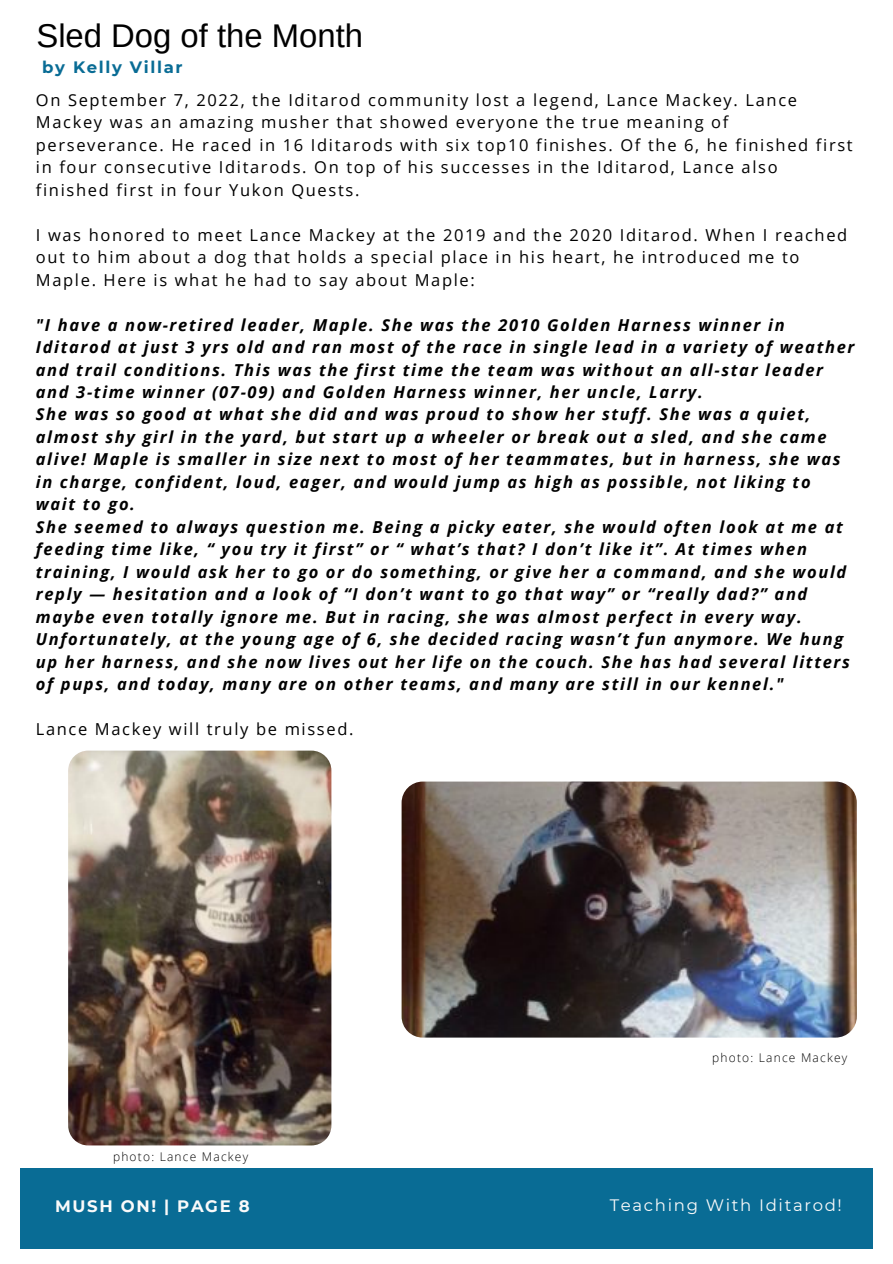
<style>
.page{position:relative;width:893px;height:1264px;background:#fff}
.page>*{position:absolute;margin:0;border:0;box-sizing:border-box;transform-origin:0 0}
.t1{font:32.85px "Arimo";color:#000}
.t2{font:italic 700 16.5px/22.5px "Open Sans";letter-spacing:.1em;color:#000}
.t3{font:16.5px/22.5px "Open Sans";letter-spacing:.1em;color:#000}
.t4{font:16.5px "Montserrat";letter-spacing:.1em;color:#fafafa}
.t5{font:700 16.5px "Montserrat";letter-spacing:.1em;color:#fafafa}
.t6{font:700 16.5px "Montserrat";letter-spacing:.1em;color:#096c95}
.t7{font:300 12px "Open Sans";letter-spacing:.1em;color:#000}
</style>
<div class="page">
<div style="left:20px;top:1168px;width:852px;height:81px;background:#096c95"></div>
<img style="left:401px;top:781px;width:455px;height:256px;border-radius:21px">
<img style="left:68px;top:750px;width:263px;height:395px;border-radius:20px">
<h1 class="t1" style="left:36px;top:17px;width:328px">Sled Dog of the Month</h1>
<p class="t6" style="left:42px;top:57px;width:142px">by Kelly Villar</p>
<p class="t3" style="left:36px;top:88px;width:818px">On September 7, 2022, the Iditarod community lost a legend, Lance Mackey. Lance Mackey was an amazing musher that showed everyone the true meaning of perseverance. He raced in 16 Iditarods with six top10 finishes. Of the 6, he finished first in four consecutive Iditarods. On top of his successes in the Iditarod, Lance also finished first in four Yukon Quests.</p>
<p class="t3" style="left:36px;top:223px;width:813px">I was honored to meet Lance Mackey at the 2019 and the 2020 Iditarod. When I reached out to him about a dog that holds a special place in his heart, he introduced me to<br>Maple. Here is what he had to say about Maple:</p>
<p class="t2" style="left:36px;top:313px;width:820px">"I have a now-retired leader, Maple. She was the 2010 Golden Harness winner in Iditarod at just 3 yrs old and ran most of the race in single lead in a variety of weather and trail conditions. This was the first time the team was without an all-star leader and 3-time winner (07-09) and Golden Harness winner, her uncle, Larry.<br>She was so good at what she did and was proud to show her stuff. She was a quiet, almost shy girl in the yard, but start up a wheeler or break out a sled, and she came alive! Maple is smaller in size next to most of her teammates, but in harness, she was in charge, confident, loud, eager, and would jump as high as possible, not liking to<br>wait to go.<br>She seemed to always question me. Being a picky eater, she would often look at me at feeding time like, “ you try it first” or “ what’s that? I don’t like it”. At times when training, I would ask her to go or do something, or give her a command, and she would reply — hesitation and a look of “I don’t want to go that way” or “really dad?” and maybe even totally ignore me. But in racing, she was almost perfect in every way.<br>Unfortunately, at the young age of 6, she decided racing wasn’t fun anymore. We hung up her harness, and she now lives out her life on the couch. She has had several litters of pups, and today, many are on other teams, and many are still in our kennel."</p>
<p class="t3" style="left:36px;top:717px;width:319px">Lance Mackey will truly be missed.</p>
<p class="t7" style="left:113px;top:1148px;width:137px">photo: Lance Mackey</p>
<p class="t7" style="left:712px;top:1048px;width:137px">photo: Lance Mackey</p>
<p class="t5" style="left:55px;top:1196px;width:196px">MUSH ON! | PAGE 8</p>
<p class="t4" style="left:609px;top:1194px;width:234px">Teaching With Iditarod!</p>
</div>
